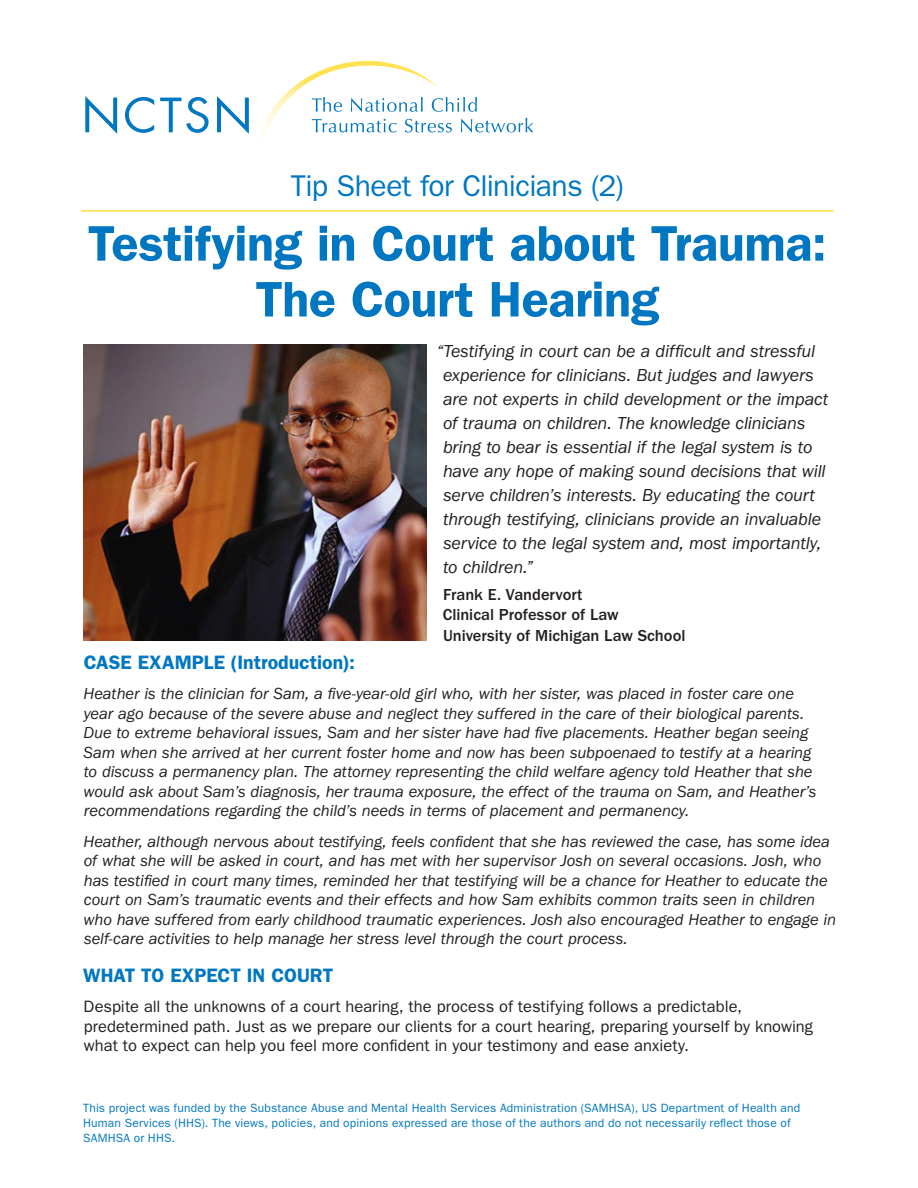
<style>
.page{position:relative;width:918px;height:1188px;background:#fff}
.page>*{position:absolute;margin:0;border:0;box-sizing:border-box;transform-origin:0 0}
.CWTTT_header{font:600 50.25px "ITC Franklin Gothic Std";letter-spacing:-.01em;color:#0077c0}
.CWTTT_header-2{font:30.15px "ITC Franklin Gothic Std";letter-spacing:-.02em;color:#0077c0}
.Title_Pg_text{font:600 19.5px "Franklin Gothic";color:#0077c0}
.Title_Pg_text-2{font:italic 18px/24px "ITC Franklin Gothic Std";letter-spacing:-.01em;color:#231f20}
.Title_Pg_text-3{font:italic 16.5px/19.5px "ITC Franklin Gothic Std";letter-spacing:-.005em;color:#231f20}
.Title_Pg_text-4{font:16.5px/19.5px "ITC Franklin Gothic Std";color:#231f20}
.Title_Pg_text-5{font:500 16.5px/19.5px "ITC Franklin Gothic Std";color:#231f20}
.Title_Pg_text-6{font:12px/15px "ITC Franklin Gothic Std";letter-spacing:.015em;color:#0077c0}
</style>
<div class="page">
<svg style="left:85px;top:96px;width:32px;height:38px"></svg>
<svg style="left:125px;top:97px;width:29px;height:36px"></svg>
<svg style="left:160px;top:97px;width:49px;height:36px"></svg>
<svg style="left:217px;top:96px;width:32px;height:38px"></svg>
<svg style="left:262px;top:60px;width:272px;height:73px"></svg>
<hr style="left:81px;top:210px;width:753px;height:2px;background:#ffe04e">
<img style="left:83px;top:344px;width:343px;height:296px">
<p class="CWTTT_header-2" style="left:291px;top:169px;width:335px">Tip Sheet for Clinicians (2)</p>
<p class="CWTTT_header" style="left:88px;top:214px;width:740px">Testifying in Court about Trauma:</p>
<p class="CWTTT_header" style="left:256px;top:270px;width:405px">The Court Hearing</p>
<p class="Title_Pg_text-2" style="left:443px;top:339px;width:387px;text-indent:-6px">“Testifying in court can be a difficult and stressful experience for clinicians. But judges and lawyers are not experts in child development or the impact of trauma on children. The knowledge clinicians bring to bear is essential if the legal system is to have any hope of making sound decisions that will serve children’s interests. By educating the court through testifying, clinicians provide an invaluable service to the legal system and, most importantly, to children.”</p>
<p class="Title_Pg_text-5" style="left:443px;top:585px;width:177px">Frank E. Vandervort<br>Clinical Professor of Law</p>
<p class="Title_Pg_text-5" style="left:443px;top:626px;width:244px">University of Michigan Law School</p>
<p class="Title_Pg_text" style="left:84px;top:651px;width:273px">CASE EXAMPLE (Introduction):</p>
<p class="Title_Pg_text-3" style="left:84px;top:684px;width:735px">Heather is the clinician for Sam, a five-year-old girl who, with her sister, was placed in foster care one year ago because of the severe abuse and neglect they suffered in the care of their biological parents.<br>Due to extreme behavioral issues, Sam and her sister have had five placements. Heather began seeing Sam when she arrived at her current foster home and now has been subpoenaed to testify at a hearing to discuss a permanency plan. The attorney representing the child welfare agency told Heather that she would ask about Sam’s diagnosis, her trauma exposure, the effect of the trauma on Sam, and Heather’s recommendations regarding the child’s needs in terms of placement and permanency.</p>
<p class="Title_Pg_text-3" style="left:84px;top:832px;width:754px">Heather, although nervous about testifying, feels confident that she has reviewed the case, has some idea of what she will be asked in court, and has met with her supervisor Josh on several occasions. Josh, who has testified in court many times, reminded her that testifying will be a chance for Heather to educate the court on Sam’s traumatic events and their effects and how Sam exhibits common traits seen in children who have suffered from early childhood traumatic experiences. Josh also encouraged Heather to engage in self-care activities to help manage her stress level through the court process.</p>
<p class="Title_Pg_text" style="left:83px;top:964px;width:252px">WHAT TO EXPECT IN COURT</p>
<p class="Title_Pg_text-4" style="left:84px;top:997px;width:731px">Despite all the unknowns of a court hearing, the process of testifying follows a predictable, predetermined path. Just as we prepare our clients for a court hearing, preparing yourself by knowing what to expect can help you feel more confident in your testimony and ease anxiety.</p>
<p class="Title_Pg_text-6" style="left:83px;top:1101px;width:718px">This project was funded by the Substance Abuse and Mental Health Services Administration (SAMHSA), US Department of Health and<br>Human Services (HHS). The views, policies, and opinions expressed are those of the authors and do not necessarily reflect those of<br>SAMHSA or HHS.</p>
</div>
